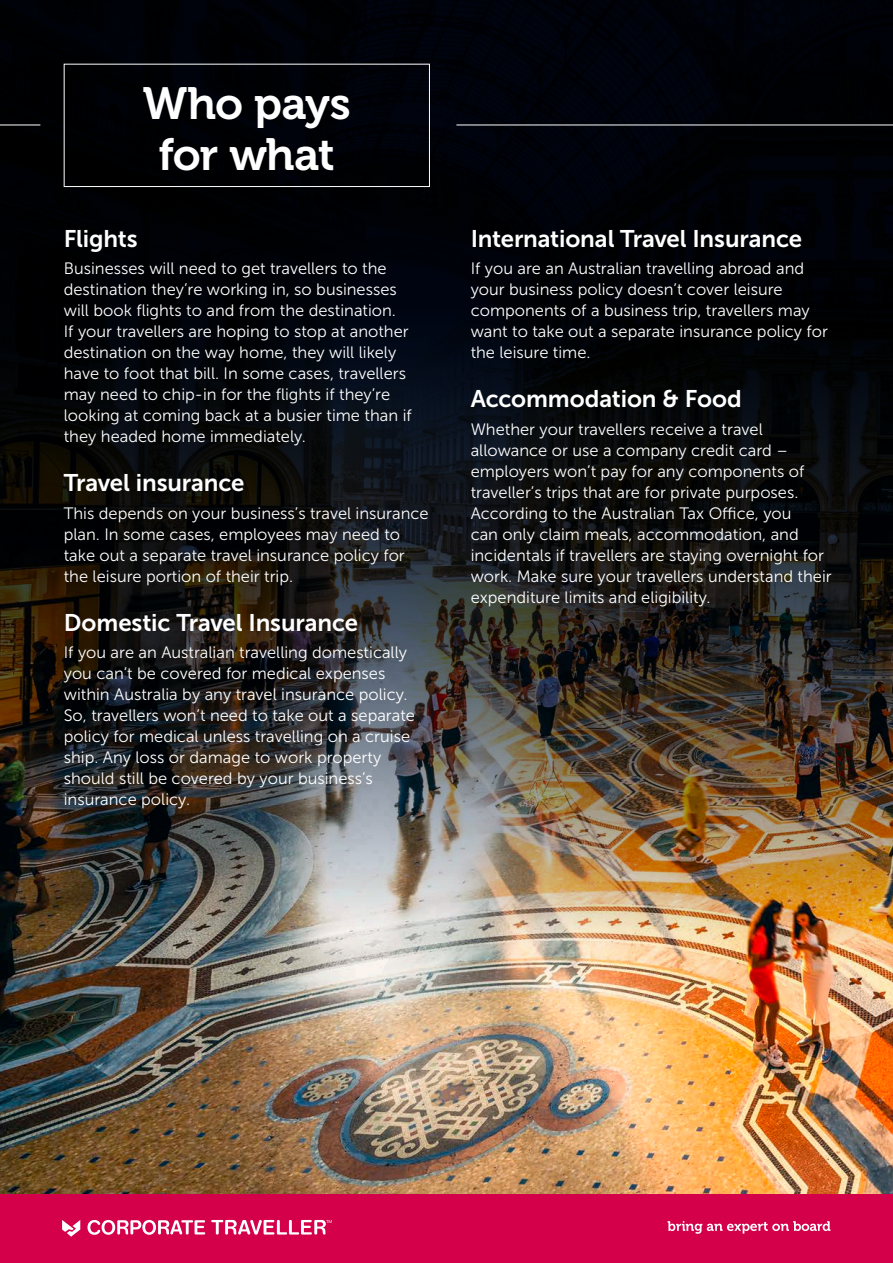
<style>
.page{position:relative;width:893px;height:1263px;background:#fff}
.page>*{position:absolute;margin:0;border:0;box-sizing:border-box;transform-origin:0 0}
.Body_Copy_museo_300{font:45px "Museo 700";letter-spacing:-.02em;color:#fff}
.CT_Subhead_1_-_teal{font:24px "Museo Sans 700";letter-spacing:-.005em;color:#fff}
.t1{font:16.5px/21px "Museo Sans 300";color:#fff}
</style>
<div class="page">
<div style="left:0;top:1194px;width:893px;height:69px;background:#d40049"></div>
<svg style="left:88px;top:1220px;width:117px;height:15px"></svg>
<svg style="left:211px;top:1220px;width:121px;height:14px"></svg>
<svg style="left:62px;top:1220px;width:18px;height:17px"></svg>
<svg style="left:668px;top:1221px;width:162px;height:13px"></svg>
<img style="left:0;top:1007px;width:893px;height:187px">
<img style="left:0;top:0;width:893px;height:1007px">
<hr style="left:456px;top:125px;width:437px;height:1px;background:#fff">
<hr style="left:0;top:125px;width:40px;height:1px;background:#fff">
<div style="left:64px;top:64px;width:366px;height:123px;border:1px solid #fff"></div>
<p class="Body_Copy_museo_300" style="left:143px;top:79px;width:210px">Who pays</p>
<p class="Body_Copy_museo_300" style="left:159px;top:130px;width:177px">for what</p>
<p class="CT_Subhead_1_-_teal" style="left:64px;top:225px;width:75px">Flights</p>
<p class="t1" style="left:64px;top:258px;width:349px">Businesses will need to get travellers to the destination they’re working in, so businesses will book flights to and from the destination.<br>If your travellers are hoping to stop at another destination on the way home, they will likely have to foot that bill. In some cases, travellers may need to chip-in for the flights if they’re looking at coming back at a busier time than if they headed home immediately.</p>
<p class="CT_Subhead_1_-_teal" style="left:64px;top:469px;width:182px">Travel insurance</p>
<p class="t1" style="left:64px;top:503px;width:366px">This depends on your business’s travel insurance plan. In some cases, employees may need to take out a separate travel insurance policy for the leisure portion of their trip.</p>
<p class="CT_Subhead_1_-_teal" style="left:64px;top:609px;width:296px">Domestic Travel Insurance</p>
<p class="t1" style="left:64px;top:642px;width:353px">If you are an Australian travelling domestically you can’t be covered for medical expenses within Australia by any travel insurance policy.<br>So, travellers won’t need to take out a separate policy for medical unless travelling on a cruise ship. Any loss or damage to work property should still be covered by your business’s insurance policy.</p>
<p class="CT_Subhead_1_-_teal" style="left:471px;top:225px;width:333px">International Travel Insurance</p>
<p class="t1" style="left:471px;top:258px;width:359px">If you are an Australian travelling abroad and your business policy doesn’t cover leisure components of a business trip, travellers may want to take out a separate insurance policy for the leisure time.</p>
<p class="CT_Subhead_1_-_teal" style="left:471px;top:385px;width:273px">Accommodation &amp; Food</p>
<p class="t1" style="left:471px;top:419px;width:363px">Whether your travellers receive a travel allowance or use a company credit card – employers won’t pay for any components of traveller’s trips that are for private purposes.<br>According to the Australian Tax Office, you<br>can only claim meals, accommodation, and incidentals if travellers are staying overnight for work. Make sure your travellers understand their expenditure limits and eligibility.</p>
</div>
